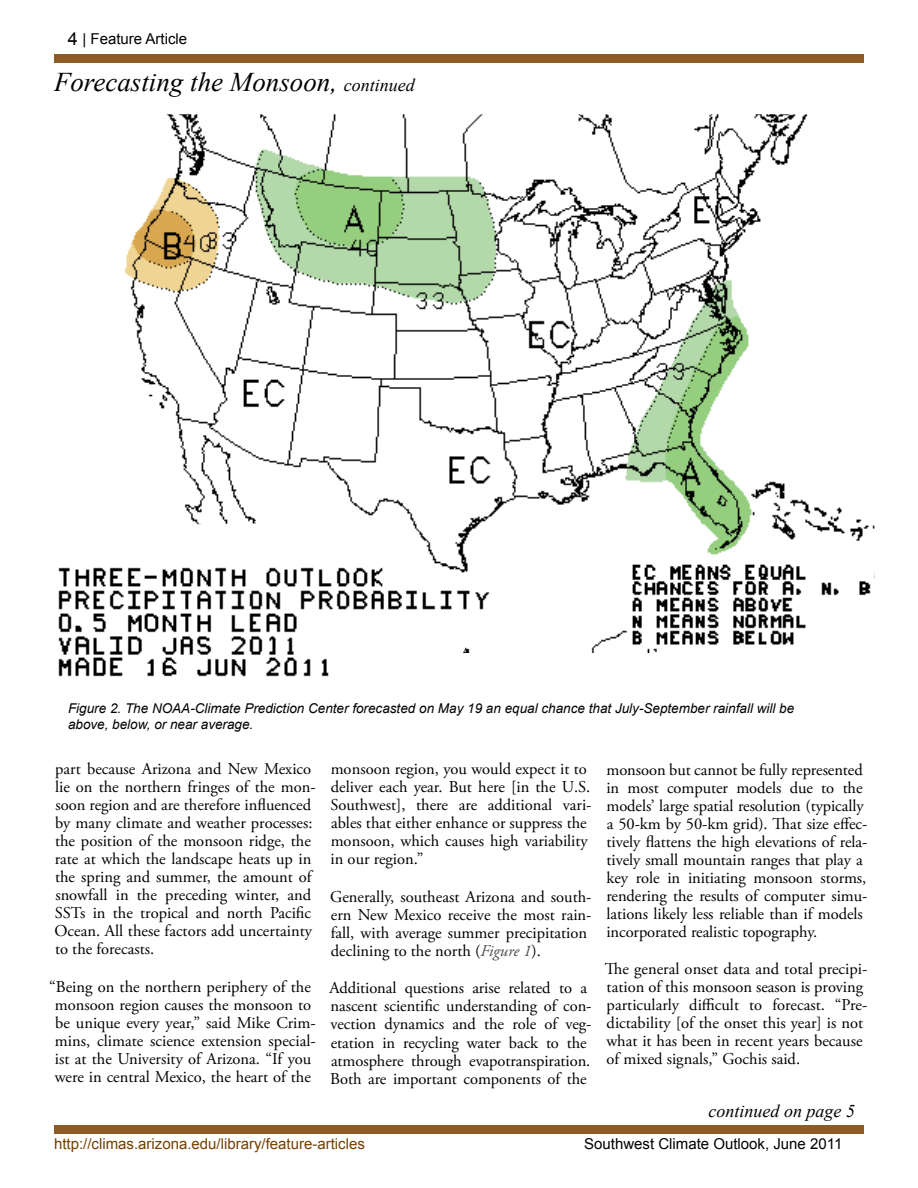
<style>
.page{position:relative;width:918px;height:1188px;background:#fff}
.page>*{position:absolute;margin:0;border:0;box-sizing:border-box;transform-origin:0 0}
.t1{font:italic 27px "Times New Roman";color:#000}
.t2{font:italic 18px "Times New Roman";color:#000}
.t3{font:16.5px/18px "Adobe Garamond Pro";color:#000}
.t4{font:15px "Arial";color:#753f00}
.t5{font:15px "Arial";color:#000}
.t6{font:italic 13.5px/16.2px "Arial";color:#000}
.s1{font-size:18px}
.s2{font-style:italic;color:#4d4d4f}
</style>
<div class="page">
<div style="left:54px;top:1125px;width:810px;height:9px;background:#8e5b24"></div>
<div style="left:54px;top:54px;width:810px;height:9px;background:#8e5b24"></div>
<img style="left:58px;top:567px;width:271px;height:110px">
<img style="left:65px;top:114px;width:809px;height:539px">
<p class="t5" style="left:68px;top:29px;width:121px"><span class="s1">4</span> | Feature Article</p>
<h1 class="t1" style="left:54px;top:63px;width:362px">Forecasting the Monsoon, <span class="s1">continued</span></h1>
<p class="t6" style="left:68px;top:700px;width:728px">Figure 2. The NOAA-Climate Prediction Center forecasted on May 19 an equal chance that July-September rainfall will be above, below, or near average.</p>
<p class="t3" style="left:55px;top:761px;width:263px">part because Arizona and New Mexico lie on the northern fringes of the mon&shy;soon region and are therefore influenced by many climate and weather processes: the position of the monsoon ridge, the rate at which the landscape heats up in the spring and summer, the amount of snowfall in the preceding winter, and SSTs in the tropical and north Pacific Ocean. All these factors add uncertainty to the forecasts.</p>
<p class="t3" style="left:49px;top:978px;width:268px;text-align:center">“Being on the northern periphery of the monsoon region causes the monsoon to be unique every year,” said Mike Crim&shy;mins, climate science extension special&shy;ist at the University of Arizona. “If you were in central Mexico, the heart of the</p>
<p class="t3" style="left:330px;top:761px;width:263px">monsoon region, you would expect it to deliver each year. But here [in the U.S.<br>Southwest], there are additional vari&shy;ables that either enhance or suppress the monsoon, which causes high variability in our region.”</p>
<p class="t3" style="left:330px;top:888px;width:263px">Generally, southeast Arizona and south&shy;ern New Mexico receive the most rain&shy;fall, with average summer precipitation declining to the north (<span class="s2">Figure 1</span>).</p>
<p class="t3" style="left:329px;top:980px;width:264px">Additional questions arise related to a nascent scientific understanding of con&shy;vection dynamics and the role of veg&shy;etation in recycling water back to the atmosphere through evapotranspiration.<br>Both are important components of the</p>
<p class="t3" style="left:606px;top:761px;width:263px">monsoon but cannot be fully represented in most computer models due to the models’ large spatial resolution (typically a 50-km by 50-km grid). That size effec&shy;tively flattens the high elevations of rela&shy;tively small mountain ranges that play a key role in initiating monsoon storms, rendering the results of computer simu&shy;lations likely less reliable than if models incorporated realistic topography.</p>
<p class="t3" style="left:605px;top:960px;width:264px">The general onset data and total precipi&shy;tation of this monsoon season is proving particularly difficult to forecast. “Pre&shy;dictability [of the onset this year] is not what it has been in recent years because of mixed signals,” Gochis said.</p>
<p class="t2" style="left:709px;top:1098px;width:148px">continued on page 5</p>
<p class="t4" style="left:54px;top:1134px;width:312px">http://climas.arizona.edu/library/feature-articles</p>
<p class="t5" style="left:584px;top:1134px;width:260px">Southwest Climate Outlook, June 2011</p>
</div>
